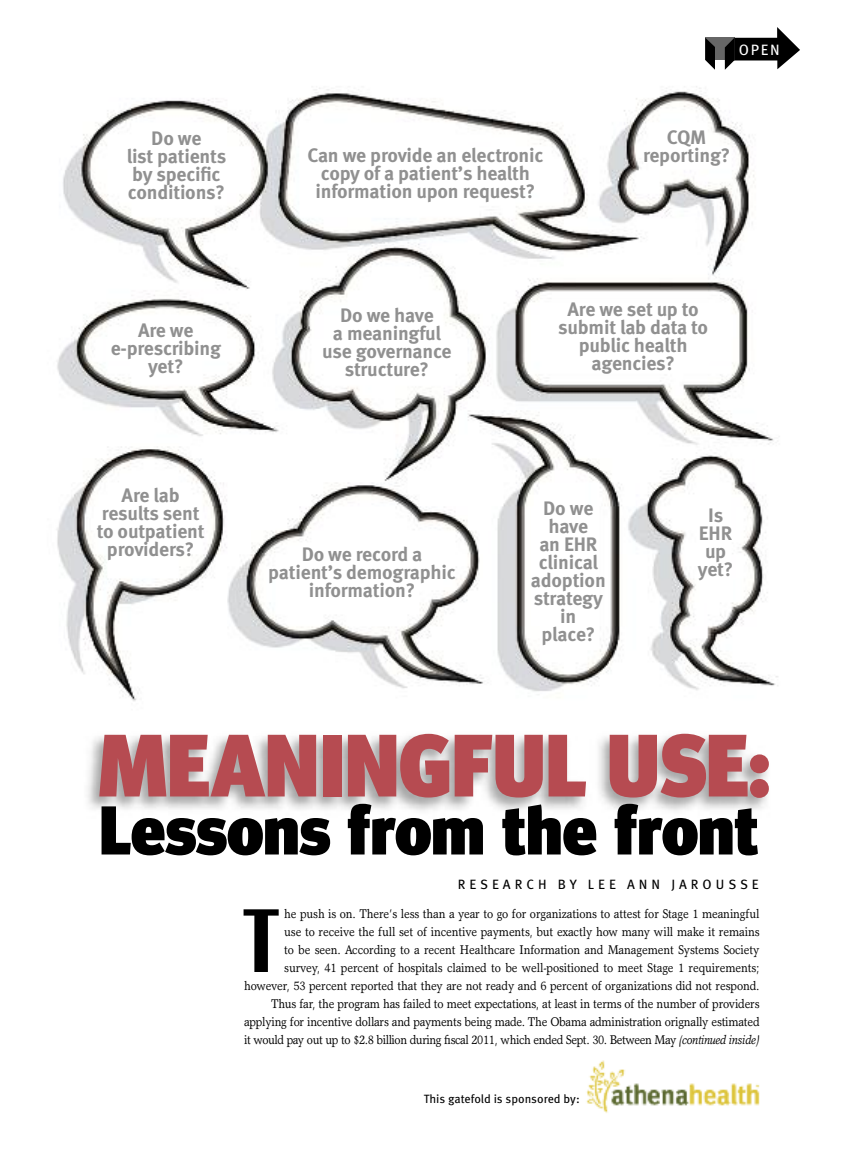
<style>
.page{position:relative;width:843px;height:1161px;background:#fff}
.page>*{position:absolute;margin:0;border:0;box-sizing:border-box;transform-origin:0 0}
.t1{font:700 94.05px "Britannic";color:#000;scale:.7 1}
.t2{font:900 88.5px "Meta Head OT";color:#b64b51}
.t3{font:900 69px "Meta Head OT";color:#000}
.t4{font:700 19.5px/18px "Meta OT";letter-spacing:-.01em;color:#909090;text-align:center}
.t5{font:15px "Meta OT";color:#fff}
.t6{font:13.5px "Meta OT";letter-spacing:.295em;color:#000}
.t7{font:12.75px/18px "Garth Graphic Pro";letter-spacing:-.01em;color:#000;text-align:right;scale:.9 1}
.t8{font:12px "Meta OT";letter-spacing:-.01em;color:#000}
.s1{font-style:italic}
</style>
<div class="page">
<img style="left:57px;top:50px;width:721px;height:651px">
<svg style="left:714px;top:38px;width:5px;height:22px"></svg>
<div style="left:720px;top:38px;width:14px;height:22px;background:#666"></div>
<svg style="left:724px;top:27px;width:75px;height:43px"></svg>
<svg style="left:705px;top:38px;width:9px;height:32px"></svg>
<img style="left:87px;top:736px;width:680px;height:75px">
<img style="left:586px;top:1060px;width:174px;height:53px">
<h3 class="t4" style="left:127px;top:131px;width:101px">Do we<br>list patients by specific conditions?</h3>
<h3 class="t4" style="left:111px;top:323px;width:112px">Are we e-prescribing yet?</h3>
<h3 class="t4" style="left:307px;top:148px;width:237px">Can we provide an electronic copy of a patient’s health information upon request?</h3>
<p class="t5" style="left:738px;top:44px;width:42px">OPEN</p>
<h3 class="t4" style="left:642px;top:130px;width:89px">CQM reporting?</h3>
<h3 class="t4" style="left:322px;top:308px;width:131px">Do we have<br>a meaningful use governance structure?</h3>
<h3 class="t4" style="left:558px;top:302px;width:151px">Are we set up to submit lab data to public health agencies?</h3>
<h3 class="t4" style="left:97px;top:488px;width:109px">Are lab results sent to outpatient providers?</h3>
<h3 class="t4" style="left:268px;top:547px;width:189px">Do we record a patient’s demographic information?</h3>
<h3 class="t4" style="left:530px;top:501px;width:76px">Do we have<br>an EHR clinical adoption strategy in<br>place?</h3>
<h3 class="t4" style="left:697px;top:508px;width:37px">Is<br>EHR up yet?</h3>
<h2 class="t2" style="left:99px;top:735px;width:672px">MEANINGFUL USE:</h2>
<h3 class="t3" style="left:99px;top:807px;width:660px">Lessons from the front</h3>
<p class="t6" style="left:457px;top:879px;width:302px">RESEARCH BY LEE ANN JAROUSSE</p>
<p class="t7" style="left:244px;top:905px;width:574px">he push is on. There’s less than a year to go for organizations to attest for Stage 1 meaningful<br>use to receive the full set of incentive payments, but exactly how many will make it remains<br>to be seen. According to a recent Healthcare Information and Management Systems Society<br>survey, 41 percent of hospitals claimed to be well-positioned to meet Stage 1 requirements; however, 53 percent reported that they are not ready and 6 percent of organizations did not respond.<br>Thus far, the program has failed to meet expectations, at least in terms of the number of providers applying for incentive dollars and payments being made. The Obama administration orignally estimated it would pay out up to $2.8 billion during fiscal 2011, which ended Sept. 30. Between May <span class="s1">(continued inside)</span></p>
<h1 class="t1" style="left:244px;top:894px;width:52px">T</h1>
<p class="t8" style="left:423px;top:1095px;width:157px">THIS GATEFOLD IS SPONSORED BY:</p>
</div>
